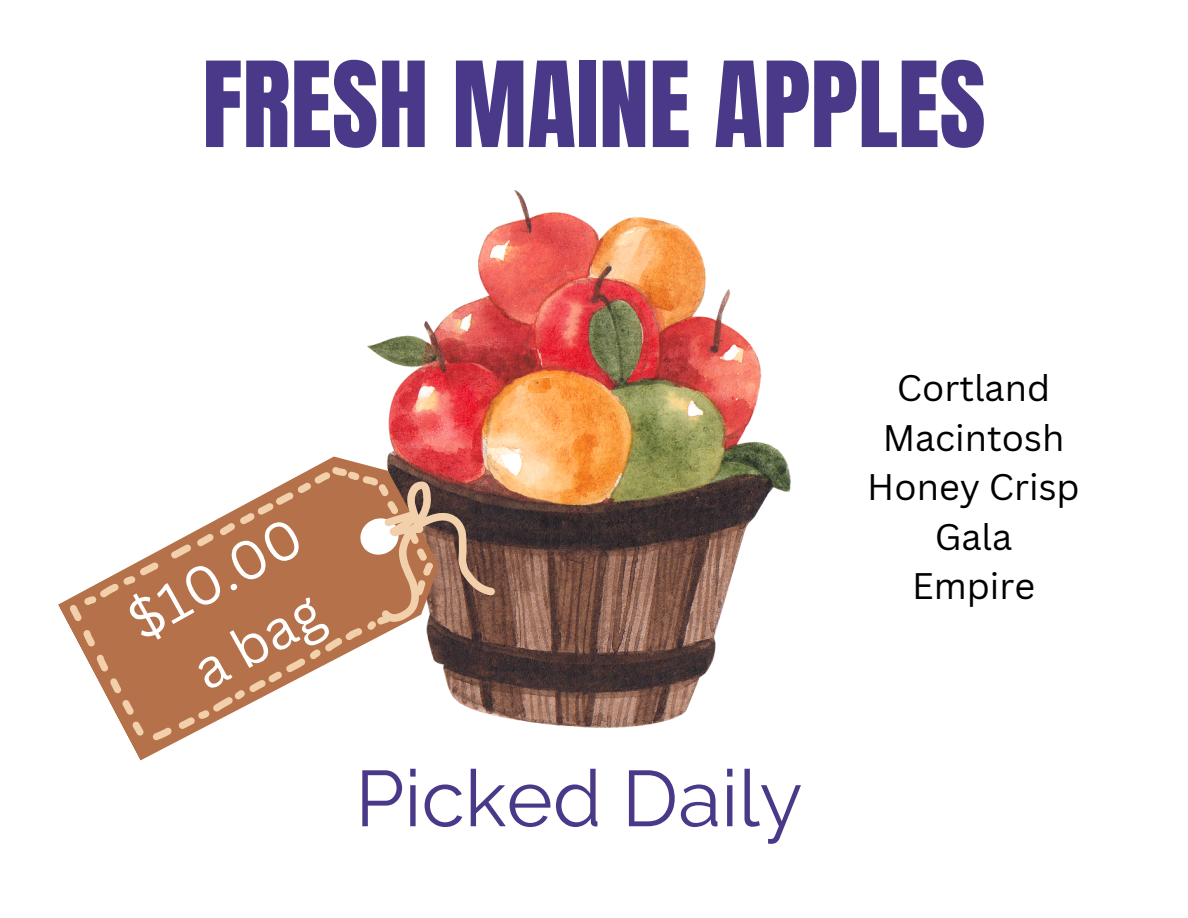
<style>
.page{position:relative;width:1188px;height:918px;background:#fff}
.page>*{position:absolute;margin:0;border:0;box-sizing:border-box;transform-origin:0 0}
.t1{font:100.65px "Anton";color:#4a3989}
.t2{font:78.75px "Raleway";color:#4a3989}
.t3{font:54px/75.3px "Canva Sans";color:#fff;text-align:center}
.t4{font:36px/49.5px "Canva Sans";color:#000;text-align:center}
</style>
<div class="page">
<img style="left:367px;top:191px;width:423px;height:536px">
<svg style="left:58px;top:437px;width:398px;height:324px"></svg>
<svg style="left:68px;top:463px;width:431px;height:279px"></svg>
<h1 class="t1" style="left:202px;top:33px;width:785px">FRESH MAINE APPLES</h1>
<h3 class="t3" style="left:114px;top:590px;width:191px;rotate:-29deg">$10.00 a bag</h3>
<h2 class="t2" style="left:355px;top:752px;width:449px">Picked Daily</h2>
<p class="t4" style="left:867px;top:362px;width:214px">Cortland<br>Macintosh<br>Honey Crisp<br>Gala<br>Empire</p>
</div>
